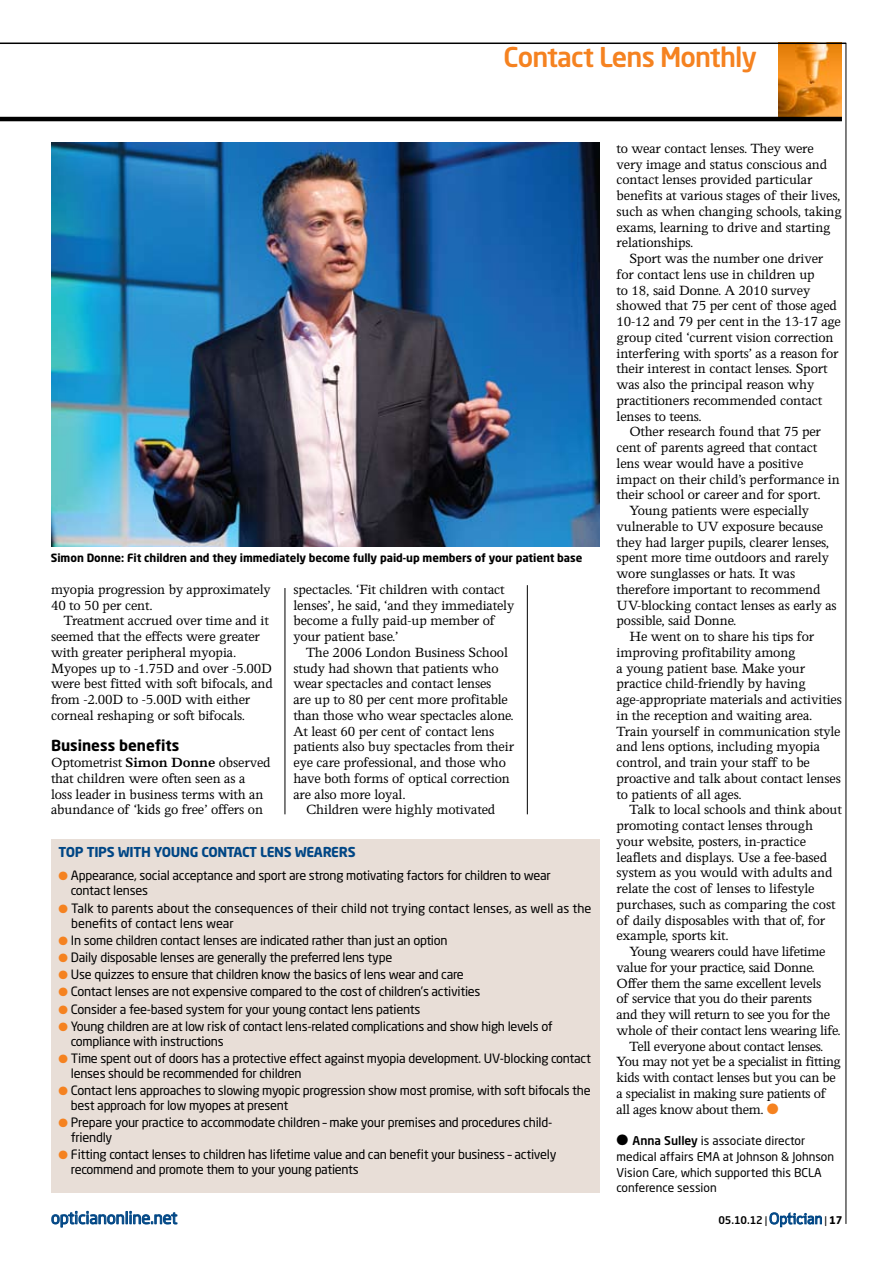
<style>
.page{position:relative;width:893px;height:1263px;background:#fff}
.page>*{position:absolute;margin:0;border:0;box-sizing:border-box;transform-origin:0 0}
.t1{font:500 27px "Neo Sans Std";letter-spacing:-.03em;color:#f58220}
.t2{font:16.5px "Neo Sans Std";letter-spacing:-.01em;color:#004685}
.t3{font:15px/15.8px "Perrywood MT Std";letter-spacing:-.01em;color:#000}
.t4{font:700 15px "Neo Sans Std";color:#000}
.t5{font:700 13.5px "Neo Sans Std";letter-spacing:-.02em;color:#004685}
.t6{font:12.75px/15px "Neo Sans Std";letter-spacing:-.02em;color:#000}
.t7{font:12.75px/15.3px "Neo Sans Std";color:#000}
.t8{font:12px/15.8px "Neo Sans Std";color:#000}
.t9{font:700 11.25px "Neo Sans Std";letter-spacing:-.005em;color:#000}
.t10{font:500 10.5px "Neo Sans Std";color:#000}
.s1{font-weight:700}
.s2{color:#f58220}
.s3{font-weight:500}
.s4{font-weight:400}
.s5{font-family:"Felbridge Std";font-weight:400;font-size:15px;color:#004685}
</style>
<div class="page">
<img style="left:778px;top:44px;width:64px;height:73px">
<hr style="left:846px;top:43px;width:1px;height:1181px;background:#000">
<svg style="left:769px;top:1212px;width:53px;height:15px"></svg>
<hr style="left:0;top:117px;width:842px;height:4px;background:#000">
<hr style="left:0;top:43px;width:846px;height:1px;background:#000">
<svg style="left:51px;top:1211px;width:127px;height:17px"></svg>
<div style="left:51px;top:839px;width:549px;height:353px;background:#e8ded7"></div>
<hr style="left:285px;top:588px;width:1px;height:226px;background:#000">
<hr style="left:527px;top:585px;width:1px;height:229px;background:#000">
<img style="left:51px;top:143px;width:549px;height:404px">
<h1 class="t1" style="left:503px;top:40px;width:255px">Contact Lens Monthly</h1>
<p class="t9" style="left:51px;top:551px;width:533px">Simon Donne: Fit children and they immediately become fully paid-up members of your patient base</p>
<p class="t3" style="left:51px;top:581px;width:221px">myopia progression by approximately<br>40 to 50 per cent.</p>
<p class="t3" style="left:51px;top:613px;width:223px;text-indent:13px">Treatment accrued over time and it seemed that the effects were greater with greater peripheral myopia.<br>Myopes up to -1.75D and over -5.00D were best fitted with soft bifocals, and from -2.00D to -5.00D with either corneal reshaping or soft bifocals.</p>
<p class="t4" style="left:51px;top:736px;width:130px">Business benefits</p>
<p class="t3" style="left:51px;top:754px;width:221px">Optometrist <span class="s1">Simon Donne</span> observed that children were often seen as a<br>loss leader in business terms with an abundance of ‘kids go free’ offers on</p>
<p class="t5" style="left:59px;top:843px;width:299px">TOP TIPS WITH YOUNG CONTACT LENS WEARERS</p>
<p class="t6" style="left:71px;top:868px;width:481px;text-indent:-12px"><span class="s2">●</span> Appearance, social acceptance and sport are strong motivating factors for children to wear contact lenses</p>
<p class="t7" style="left:71px;top:900px;width:522px;text-indent:-13px"><span class="s2">●</span> Talk to parents about the consequences of their child not trying contact lenses, as well as the benefits of contact lens wear</p>
<p class="t6" style="left:59px;top:933px;width:391px"><span class="s2">●</span> In some children contact lenses are indicated rather than just an option</p>
<p class="t6" style="left:59px;top:950px;width:335px"><span class="s2">●</span> Daily disposable lenses are generally the preferred lens type</p>
<p class="t6" style="left:59px;top:967px;width:407px"><span class="s2">●</span> Use quizzes to ensure that children know the basics of lens wear and care</p>
<p class="t6" style="left:59px;top:984px;width:424px"><span class="s2">●</span> Contact lenses are not expensive compared to the cost of children’s activities</p>
<p class="t6" style="left:59px;top:1001px;width:363px"><span class="s2">●</span> Consider a fee-based system for your young contact lens patients</p>
<p class="t6" style="left:71px;top:1018px;width:483px;text-indent:-12px"><span class="s2">●</span> Young children are at low risk of contact lens-related complications and show high levels of compliance with instructions</p>
<p class="t6" style="left:71px;top:1050px;width:522px;text-indent:-12px"><span class="s2">●</span> Time spent out of doors has a protective effect against myopia development. UV-blocking contact lenses should be recommended for children</p>
<p class="t6" style="left:71px;top:1082px;width:521px;text-indent:-12px"><span class="s2">●</span> Contact lens approaches to slowing myopic progression show most promise, with soft bifocals the best approach for low myopes at present</p>
<p class="t6" style="left:71px;top:1115px;width:483px;text-indent:-12px"><span class="s2">●</span> Prepare your practice to accommodate children – make your premises and procedures child&shy;friendly</p>
<p class="t6" style="left:71px;top:1147px;width:487px;text-indent:-12px"><span class="s2">●</span> Fitting contact lenses to children has lifetime value and can benefit your business – actively recommend and promote them to your young patients</p>
<p class="t3" style="left:293px;top:581px;width:222px">spectacles. ‘Fit children with contact lenses’, he said, ‘and they immediately become a fully paid-up member of your patient base.’</p>
<p class="t3" style="left:293px;top:644px;width:222px;text-indent:13px">The 2006 London Business School study had shown that patients who wear spectacles and contact lenses<br>are up to 80 per cent more profitable than those who wear spectacles alone.<br>At least 60 per cent of contact lens patients also buy spectacles from their eye care professional, and those who have both forms of optical correction are also more loyal.</p>
<p class="t3" style="left:306px;top:802px;width:191px">Children were highly motivated</p>
<p class="t2" style="left:51px;top:1208px;width:128px">opticianonline.net</p>
<p class="t3" style="left:617px;top:140px;width:227px">to wear contact lenses. They were very image and status conscious and contact lenses provided particular benefits at various stages of their lives, such as when changing schools, taking exams, learning to drive and starting relationships.</p>
<p class="t3" style="left:617px;top:250px;width:226px;text-indent:13px">Sport was the number one driver for contact lens use in children up<br>to 18, said Donne. A 2010 survey showed that 75 per cent of those aged 10-12 and 79 per cent in the 13-17 age group cited ‘current vision correction interfering with sports’ as a reason for their interest in contact lenses. Sport was also the principal reason why practitioners recommended contact lenses to teens.</p>
<p class="t3" style="left:629px;top:424px;width:193px">Other research found that 75 per</p>
<p class="t3" style="left:617px;top:439px;width:202px">cent of parents agreed that contact</p>
<p class="t3" style="left:617px;top:455px;width:188px">lens wear would have a positive</p>
<p class="t3" style="left:617px;top:471px;width:225px">impact on their child’s performance in</p>
<p class="t3" style="left:617px;top:487px;width:206px">their school or career and for sport.</p>
<p class="t3" style="left:629px;top:502px;width:181px">Young patients were especially</p>
<p class="t3" style="left:617px;top:518px;width:208px">vulnerable to UV exposure because</p>
<p class="t3" style="left:617px;top:534px;width:214px">they had larger pupils, clearer lenses,</p>
<p class="t3" style="left:617px;top:550px;width:214px">spent more time outdoors and rarely</p>
<p class="t3" style="left:617px;top:565px;width:180px">wore sunglasses or hats. It was</p>
<p class="t3" style="left:617px;top:581px;width:205px">therefore important to recommend</p>
<p class="t3" style="left:617px;top:597px;width:222px">UV-blocking contact lenses as early as</p>
<p class="t3" style="left:617px;top:613px;width:121px">possible, said Donne.</p>
<p class="t3" style="left:629px;top:628px;width:186px">He went on to share his tips for</p>
<p class="t3" style="left:617px;top:644px;width:181px">improving profitability among</p>
<p class="t3" style="left:617px;top:660px;width:190px">a young patient base. Make your</p>
<p class="t3" style="left:617px;top:676px;width:191px">practice child-friendly by having</p>
<p class="t3" style="left:617px;top:691px;width:227px">age-appropriate materials and activities</p>
<p class="t3" style="left:617px;top:707px;width:197px">in the reception and waiting area.</p>
<p class="t3" style="left:617px;top:723px;width:226px">Train yourself in communication style</p>
<p class="t3" style="left:617px;top:739px;width:205px">and lens options, including myopia</p>
<p class="t3" style="left:617px;top:754px;width:195px">control, and train your staff to be</p>
<p class="t3" style="left:617px;top:770px;width:226px">proactive and talk about contact lenses</p>
<p class="t3" style="left:617px;top:786px;width:127px">to patients of all ages.</p>
<p class="t3" style="left:629px;top:802px;width:214px">Talk to local schools and think about</p>
<p class="t3" style="left:617px;top:817px;width:198px">promoting contact lenses through</p>
<p class="t3" style="left:617px;top:833px;width:191px">your website, posters, in-practice</p>
<p class="t3" style="left:617px;top:849px;width:212px">leaflets and displays. Use a fee-based</p>
<p class="t3" style="left:617px;top:865px;width:217px">system as you would with adults and</p>
<p class="t3" style="left:617px;top:880px;width:200px">relate the cost of lenses to lifestyle</p>
<p class="t3" style="left:617px;top:896px;width:220px">purchases, such as comparing the cost</p>
<p class="t3" style="left:617px;top:912px;width:210px">of daily disposables with that of, for</p>
<p class="t3" style="left:617px;top:928px;width:114px">example, sports kit.</p>
<p class="t3" style="left:629px;top:943px;width:198px">Young wearers could have lifetime</p>
<p class="t3" style="left:617px;top:959px;width:200px">value for your practice, said Donne.</p>
<p class="t3" style="left:617px;top:975px;width:206px">Offer them the same excellent levels</p>
<p class="t3" style="left:617px;top:991px;width:197px">of service that you do their parents</p>
<p class="t3" style="left:617px;top:1006px;width:215px">and they will return to see you for the</p>
<p class="t3" style="left:617px;top:1022px;width:226px">whole of their contact lens wearing life.</p>
<p class="t3" style="left:629px;top:1038px;width:196px">Tell everyone about contact lenses.</p>
<p class="t3" style="left:617px;top:1054px;width:226px">You may not yet be a specialist in fitting</p>
<p class="t3" style="left:617px;top:1069px;width:221px">kids with contact lenses but you can be</p>
<p class="t3" style="left:617px;top:1085px;width:210px">a specialist in making sure patients of</p>
<p class="t3" style="left:617px;top:1101px;width:163px">all ages know about them. <span class="s2">●</span></p>
<p class="t8" style="left:617px;top:1133px;width:219px">● <span class="s3">Anna Sulley</span> is associate director medical affairs EMA at Johnson &amp; Johnson Vision Care, which supported this BCLA conference session</p>
<p class="t10" style="left:718px;top:1213px;width:126px">05.10.12 <span class="s4">|</span> <span class="s5">Optician</span> <span class="s4">|</span> <span class="s1">17</span></p>
</div>
